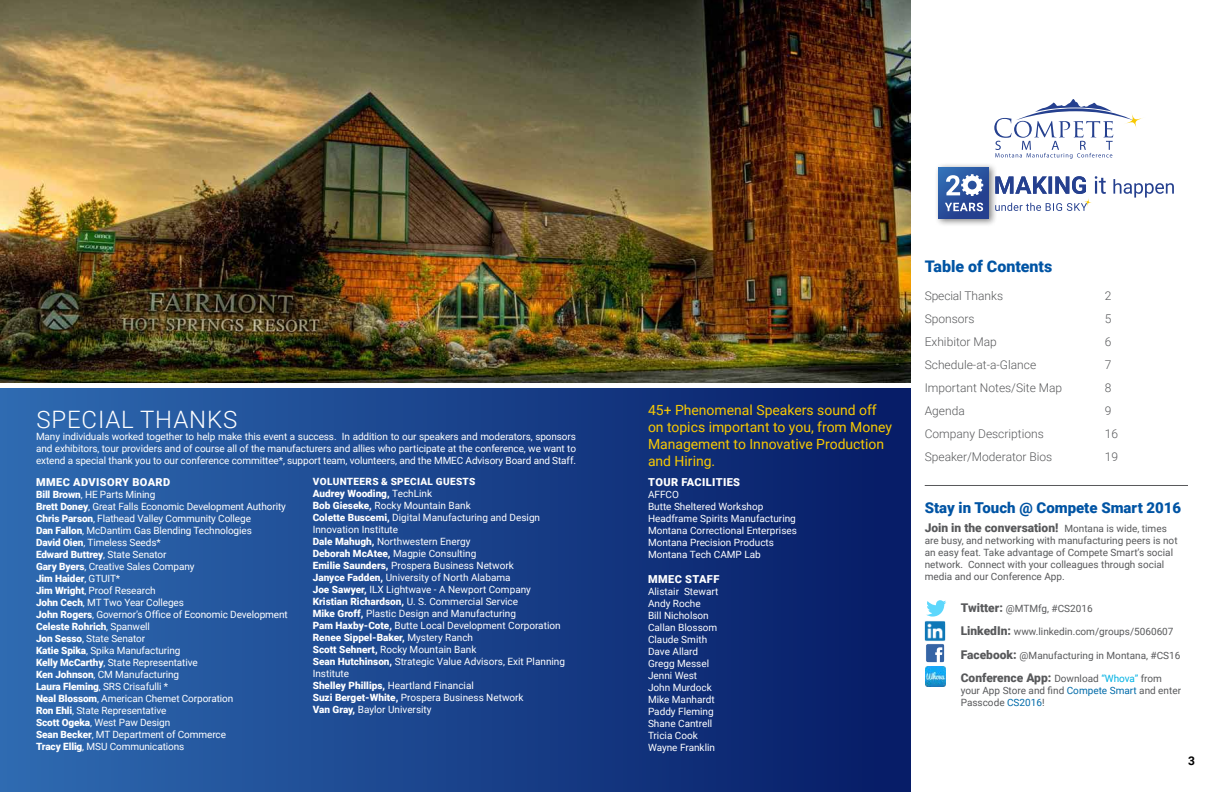
<style>
.page{position:relative;width:1224px;height:792px;background:#fff}
.page>*{position:absolute;margin:0;border:0;box-sizing:border-box;transform-origin:0 0}
.t1{font:300 24px "Roboto";letter-spacing:.035em;color:#fff}
.t2{font:900 16px "Roboto";color:#0054a4}
.t3{font:900 15px "Roboto";color:#0054a4}
.t4{font:14px/16.8px "Roboto";color:#f8c902}
.t5{font:300 12px "Roboto";color:#58595b}
.t6{font:900 12px "Roboto";color:#58595b}
.t7{font:700 12px "Roboto";color:#000}
.t8{font:900 11px "Roboto";letter-spacing:.035em;color:#fff}
.t9{font:10px/12px "Roboto";color:#fff}
.t10{font:10px/12px "Roboto";color:#58595b}
.s1{font-weight:900}
.s2{font-weight:400;font-size:10px}
.s3{font-weight:900;font-size:12px}
.s4{font-weight:400;font-size:10px;color:#00b1e3}
.s5{color:#006ba9}
</style>
<div class="page">
<div style="left:934px;top:162px;width:63px;height:65px;background:#000;opacity:.5"></div>
<svg style="left:939px;top:167px;width:50px;height:52px"></svg>
<svg style="left:945px;top:203px;width:38px;height:8px"></svg>
<svg style="left:946px;top:174px;width:37px;height:22px"></svg>
<svg style="left:994px;top:99px;width:148px;height:60px"></svg>
<svg style="left:995px;top:176px;width:179px;height:35px"></svg>
<hr style="left:925px;top:485px;width:263px;height:1px;background:#58595b">
<svg style="left:926px;top:600px;width:20px;height:17px"></svg>
<img style="left:925px;top:620px;width:21px;height:21px">
<img style="left:925px;top:667px;width:20px;height:20px">
<div style="left:0;top:389px;width:911px;height:403px;background:linear-gradient(to right,#2f6bb2,#051a65)"></div>
<img style="left:0;top:0;width:911px;height:382px">
<svg style="left:926px;top:644px;width:19px;height:19px"></svg>
<h3 class="t4" style="left:648px;top:401px;width:246px">45+ Phenomenal Speakers sound off on topics important to you, from Money<br>Management to Innovative Production and Hiring.</h3>
<h1 class="t1" style="left:36px;top:403px;width:202px">SPECIAL THANKS</h1>
<p class="t9" style="left:36px;top:430px;width:542px;text-align:justify">Many individuals worked together to help make this event a success. In addition to our speakers and moderators, sponsors and exhibitors, tour providers and of course all of the manufacturers and allies who participate at the conference, we want to extend a special thank you to our conference committee*, support team, volunteers, and the MMEC Advisory Board and Staff.</p>
<p class="t8" style="left:36px;top:474px;width:136px">MMEC ADVISORY BOARD</p>
<p class="t9" style="left:36px;top:488px;width:253px"><span class="s1">Bill Brown</span>, HE Parts Mining<br><span class="s1">Brett Doney</span>, Great Falls Economic Development Authority <span class="s1">Chris Parson</span>, Flathead Valley Community College<br><span class="s1">Dan Fallon</span>, McDantim Gas Blending Technologies<br><span class="s1">David Oien</span>, Timeless Seeds*<br><span class="s1">Edward Buttrey</span>, State Senator<br><span class="s1">Gary Byers</span>, Creative Sales Company<br><span class="s1">Jim Haider</span>, GTUIT*<br><span class="s1">Jim Wright</span>, Proof Research<br><span class="s1">John Cech</span>, MT Two Year Colleges<br><span class="s1">John Rogers</span>, Governor’s Office of Economic Development <span class="s1">Celeste Rohrich</span>, Spanwell<br><span class="s1">Jon Sesso</span>, State Senator<br><span class="s1">Katie Spika</span>, Spika Manufacturing<br><span class="s1">Kelly McCarthy</span>, State Representative<br><span class="s1">Ken Johnson</span>, CM Manufacturing<br><span class="s1">Laura Fleming</span>, SRS Crisafulli *<br><span class="s1">Neal Blossom</span>, American Chemet Corporation<br><span class="s1">Ron Ehli</span>, State Representative<br><span class="s1">Scott Ogeka</span>, West Paw Design<br><span class="s1">Sean Becker</span>, MT Department of Commerce<br><span class="s1">Tracy Ellig</span>, MSU Communications</p>
<p class="t9" style="left:313px;top:475px;width:254px"><span class="s1">VOLUNTEERS &amp; SPECIAL GUESTS<br>Audrey Wooding,</span> TechLink<br><span class="s1">Bob Gieseke,</span> Rocky Mountain Bank<br><span class="s1">Colette Buscemi,</span> Digital Manufacturing and Design Innovation Institute<br><span class="s1">Dale Mahugh,</span> Northwestern Energy<br><span class="s1">Deborah McAtee,</span> Magpie Consulting<br><span class="s1">Emilie Saunders,</span> Prospera Business Network<br><span class="s1">Janyce Fadden,</span> University of North Alabama<br><span class="s1">Joe Sawyer,</span> ILX Lightwave - A Newport Company <span class="s1">Kristian Richardson,</span> U. S. Commercial Service<br><span class="s1">Mike Groff,</span> Plastic Design and Manufacturing<br><span class="s1">Pam Haxby-Cote,</span> Butte Local Development Corporation <span class="s1">Renee Sippel-Baker,</span> Mystery Ranch<br><span class="s1">Scott Sehnert,</span> Rocky Mountain Bank<br><span class="s1">Sean Hutchinson,</span> Strategic Value Advisors, Exit Planning Institute<br><span class="s1">Shelley Phillips,</span> Heartland Financial<br><span class="s1">Suzi Berget-White,</span> Prospera Business Network<br><span class="s1">Van Gray,</span> Baylor University</p>
<p class="t8" style="left:648px;top:474px;width:93px">TOUR FACILITIES</p>
<p class="t9" style="left:648px;top:488px;width:150px">AFFCO<br>Butte Sheltered Workshop<br>Headframe Spirits Manufacturing<br>Montana Correctional Enterprises<br>Montana Precision Products<br>Montana Tech CAMP Lab</p>
<p class="t8" style="left:648px;top:571px;width:73px">MMEC STAFF</p>
<p class="t9" style="left:648px;top:585px;width:72px">Alistair Stewart<br>Andy Roche<br>Bill Nicholson<br>Callan Blossom<br>Claude Smith<br>Dave Allard<br>Gregg Messel<br>Jenni West<br>John Murdock<br>Mike Manhardt<br>Paddy Fleming<br>Shane Cantrell<br>Tricia Cook<br>Wayne Franklin</p>
<h2 class="t2" style="left:925px;top:255px;width:129px">Table of Contents</h2>
<p class="t5" style="left:925px;top:287px;width:80px">Special Thanks</p>
<p class="t5" style="left:1105px;top:287px;width:8px">2</p>
<p class="t5" style="left:925px;top:310px;width:51px">Sponsors</p>
<p class="t5" style="left:1105px;top:310px;width:8px">5</p>
<p class="t5" style="left:925px;top:333px;width:74px">Exhibitor Map</p>
<p class="t5" style="left:1105px;top:333px;width:8px">6</p>
<p class="t5" style="left:925px;top:356px;width:113px">Schedule-at-a-Glance</p>
<p class="t5" style="left:1105px;top:356px;width:8px">7</p>
<p class="t5" style="left:925px;top:379px;width:139px">Important Notes/Site Map</p>
<p class="t5" style="left:1105px;top:379px;width:8px">8</p>
<p class="t5" style="left:925px;top:402px;width:42px">Agenda</p>
<p class="t5" style="left:1105px;top:402px;width:8px">9</p>
<p class="t5" style="left:925px;top:425px;width:121px">Company Descriptions</p>
<p class="t5" style="left:1105px;top:425px;width:15px">16</p>
<p class="t5" style="left:925px;top:448px;width:129px">Speaker/Moderator Bios</p>
<p class="t5" style="left:1105px;top:448px;width:15px">19</p>
<h3 class="t3" style="left:925px;top:497px;width:258px">Stay in Touch @ Compete Smart 2016</h3>
<p class="t6" style="left:925px;top:519px;width:244px">Join in the conversation! <span class="s2">Montana is wide, times</span></p>
<p class="t10" style="left:925px;top:534px;width:254px">are busy, and networking with manufacturing peers is not an easy feat. Take advantage of Compete Smart’s social network. Connect with your colleagues through social media and our Conference App.</p>
<p class="t10" style="left:961px;top:602px;width:133px"><span class="s3">Twitter:</span> @MTMfg, #CS2016</p>
<p class="t10" style="left:961px;top:625px;width:214px"><span class="s3">LinkedIn:</span> www.linkedin.com/groups/5060607</p>
<p class="t10" style="left:961px;top:649px;width:221px"><span class="s3">Facebook:</span> @Manufacturing in Montana, #CS16</p>
<p class="t6" style="left:961px;top:670px;width:203px">Conference App: <span class="s2">Download</span> <span class="s4">“Whova”</span> <span class="s2">from</span></p>
<p class="t10" style="left:961px;top:684px;width:222px">your App Store and find <span class="s5">Compete Smart</span> and enter<br>Passcode <span class="s5">CS2016</span>!</p>
<p class="t7" style="left:1188px;top:752px;width:8px">3</p>
</div>
